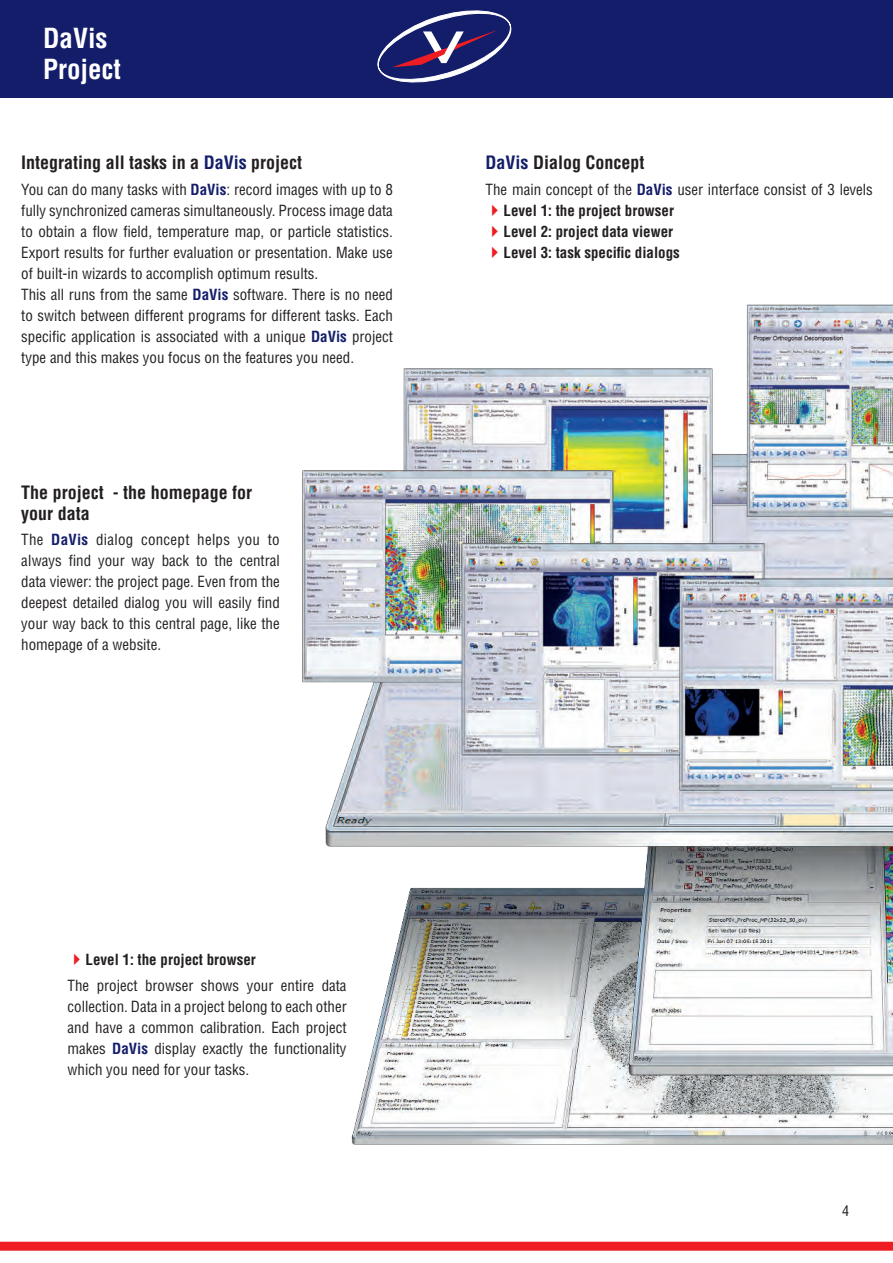
<style>
.page{position:relative;width:893px;height:1263px;background:#fff}
.page>*{position:absolute;margin:0;border:0;box-sizing:border-box;transform-origin:0 0}
.t1{font:700 condensed 27px/31.5px "Helvetica";color:#fff}
.t2{font:700 condensed 18px/21px "Helvetica";color:#231f20}
.t3{font:condensed 15px/21px "Helvetica";color:#231f20}
.t4{font:700 condensed 15px "Helvetica";color:#231f20}
.t5{font:condensed 14.25px "Helvetica";color:#231f20}
.s1{color:#131d6a}
.s2{font-weight:700;color:#131d6a}
.s3{color:#ee1d23}
.s4{font-weight:700}
</style>
<div class="page">
<div style="left:0;top:0;width:893px;height:97px;background:#131d6a"></div>
<div style="left:0;top:1242px;width:893px;height:9px;background:#ee1d23"></div>
<svg style="left:378px;top:11px;width:133px;height:71px"></svg>
<img style="left:302px;top:304px;width:591px;height:841px">
<h1 class="t1" style="left:43px;top:22px;width:80px">DaVis<br>Project</h1>
<p class="t2" style="left:21px;top:152px;width:282px">Integrating all tasks in a <span class="s1">DaVis</span> project</p>
<p class="t3" style="left:21px;top:179px;width:373px">You can do many tasks with <span class="s2">DaVis</span>: record images with up to 8 fully synchronized cameras simultaneously. Process image data to obtain a flow field, temperature map, or particle statistics.<br>Export results for further evaluation or presentation. Make use of built-in wizards to accomplish optimum results.<br>This all runs from the same <span class="s2">DaVis</span> software. There is no need to switch between different programs for different tasks. Each specific application is associated with a unique <span class="s2">DaVis</span> project type and this makes you focus on the features you need.</p>
<p class="t2" style="left:21px;top:481px;width:232px">The project - the homepage for your data</p>
<p class="t3" style="left:21px;top:529px;width:260px;text-align:justify">The <span class="s2">DaVis</span> dialog concept helps you to always find your way back to the central data viewer: the project page. Even from the deepest detailed dialog you will easily find your way back to this central page, like the homepage of a website.</p>
<p class="t2" style="left:486px;top:152px;width:161px"><span class="s1">DaVis</span> Dialog Concept</p>
<p class="t3" style="left:486px;top:179px;width:389px">The main concept of the <span class="s2">DaVis</span> user interface consist of 3 levels</p>
<p class="t4" style="left:486px;top:201px;width:190px"><span class="s3">✔</span>Level 1: the project browser</p>
<p class="t4" style="left:486px;top:222px;width:189px"><span class="s3">✔</span>Level 2: project data viewer</p>
<p class="t4" style="left:486px;top:243px;width:196px"><span class="s3">✔</span>Level 3: task specific dialogs</p>
<p class="t3" style="left:68px;top:947px;width:281px;line-height:25.5px"><span class="s3">✔</span><span class="s4">Level 1: the project browser<br></span>The project browser shows your entire data</p>
<p class="t3" style="left:68px;top:995px;width:281px;text-align:justify">collection. Data in a project belong to each other and have a common calibration. Each project makes <span class="s2">DaVis</span> display exactly the functionality which you need for your tasks.</p>
<p class="t5" style="left:842px;top:1201px;width:9px">4</p>
</div>
